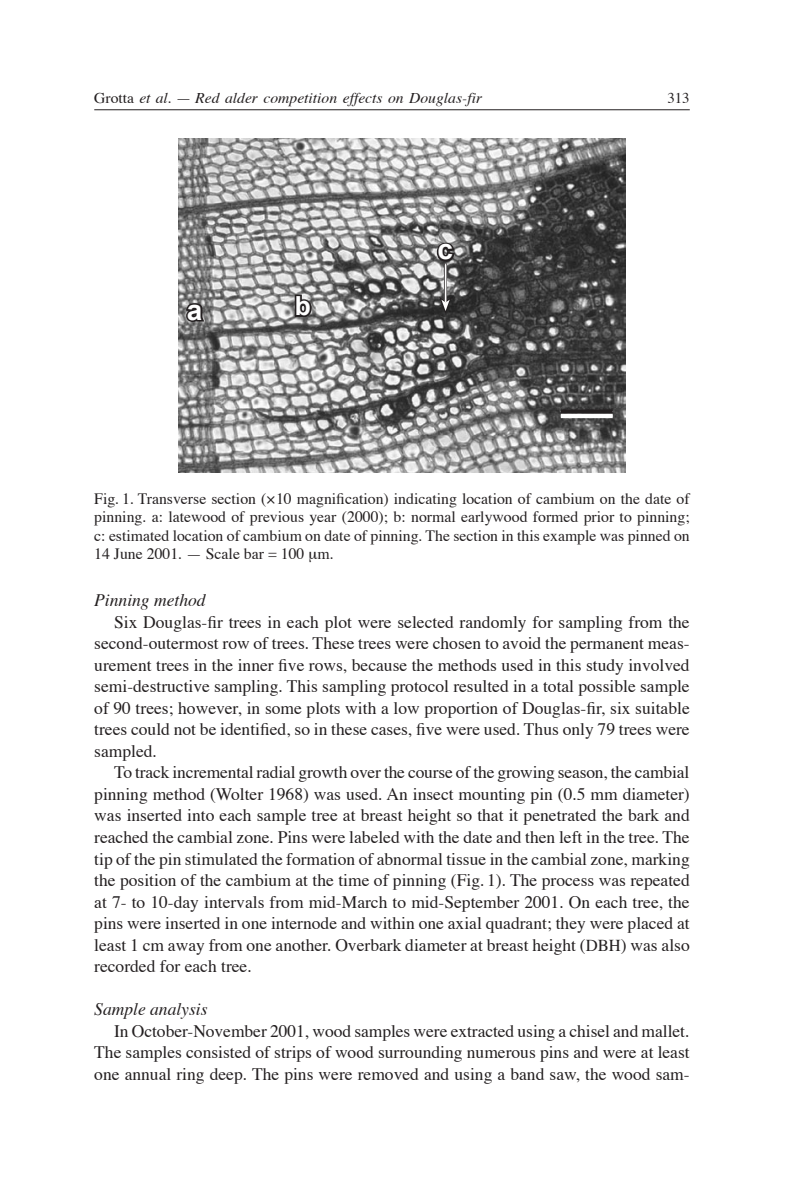
<style>
.page{position:relative;width:794px;height:1191px;background:#fff}
.page>*{position:absolute;margin:0;border:0;box-sizing:border-box;transform-origin:0 0}
.t1{font:700 28px "Arial";color:#fff}
.t2{font:700 26.25px "Arial";color:#fff}
.t3{font:17.5px/21.5px "Times";color:#231f20;text-align:justify}
.t4{font:italic 17.5px "Times";color:#231f20}
.t5{font:15.75px/18.4px "Times";color:#231f20;text-align:justify}
.t6{font:italic 14.88px "Times";color:#231f20;scale:1.05 1}
.t7{font:14.88px "Times";color:#231f20}
.s1{font-style:normal}
.s2{font-size:16.62px}
</style>
<div class="page">
<hr style="left:94px;top:109px;width:596px;height:1px;background:#231f20">
<img style="left:179px;top:139px;width:446px;height:333px">
<div style="left:561px;top:409px;width:51px;height:5px;background:#231f20"></div>
<div style="left:561px;top:413px;width:51px;height:5px;background:#fff"></div>
<svg style="left:434px;top:241px;width:22px;height:23px"></svg>
<svg style="left:183px;top:300px;width:24px;height:25px"></svg>
<svg style="left:293px;top:293px;width:21px;height:27px"></svg>
<hr style="left:444px;top:263px;width:3px;height:39px;background:#231f20">
<hr style="left:445px;top:264px;width:1px;height:38px;background:#fff">
<svg style="left:439px;top:296px;width:13px;height:18px"></svg>
<p class="t6" style="left:94px;top:89px;width:371px"><span class="s1">Grotta</span> et al. <span class="s1">—</span> Red alder competition effects on Douglas-fir</p>
<p class="t7" style="left:667px;top:89px;width:24px">313</p>
<h1 class="t1" style="left:187px;top:294px;width:17px">a</h1>
<h2 class="t2" style="left:295px;top:291px;width:18px">b</h2>
<h1 class="t1" style="left:437px;top:234px;width:17px">c</h1>
<p class="t5" style="left:94px;top:490px;width:597px">Fig. 1. Transverse section (×10 magnification) indicating location of cambium on the date of pinning. a: latewood of previous year (2000); b: normal earlywood formed prior to pinning; c: estimated location of cambium on date of pinning. The section in this example was pinned on 14 June 2001. — Scale bar = 100 m.</p>
<p class="t4" style="left:94px;top:589px;width:113px">Pinning method</p>
<p class="t3" style="left:94px;top:612px;width:597px;text-indent:20px">Six Douglas-fir trees in each plot were selected randomly for sampling from the second-outermost row of trees. These trees were chosen to avoid the permanent meas&shy;urement trees in the inner five rows, because the methods used in this study involved semi-destructive sampling. This sampling protocol resulted in a total possible sample of 90 trees; however, in some plots with a low proportion of Douglas-fir, six suitable trees could not be identified, so in these cases, five were used. Thus only 79 trees were sampled.</p>
<p class="t3" style="left:94px;top:763px;width:597px;text-indent:20px">To track incremental radial growth over the course of the growing season, the cambial pinning method (Wolter 1968) was used. An insect mounting pin (0.5 mm diameter) was inserted into each sample tree at breast height so that it penetrated the bark and reached the cambial zone. Pins were labeled with the date and then left in the tree. The tip of the pin stimulated the formation of abnormal tissue in the cambial zone, marking the position of the cambium at the time of pinning (Fig. 1). The process was repeated at 7- to 10-day intervals from mid-March to mid-September 2001. On each tree, the pins were inserted in one internode and within one axial quadrant; they were placed at least 1 cm away from one another. Overbark diameter at breast height (<span class="s2">DBH</span>) was also recorded for each tree.</p>
<p class="t4" style="left:94px;top:998px;width:115px">Sample analysis</p>
<p class="t3" style="left:94px;top:1021px;width:597px;text-indent:20px">In October-November 2001, wood samples were extracted using a chisel and mallet.<br>The samples consisted of strips of wood surrounding numerous pins and were at least one annual ring deep. The pins were removed and using a band saw, the wood sam-</p>
</div>
